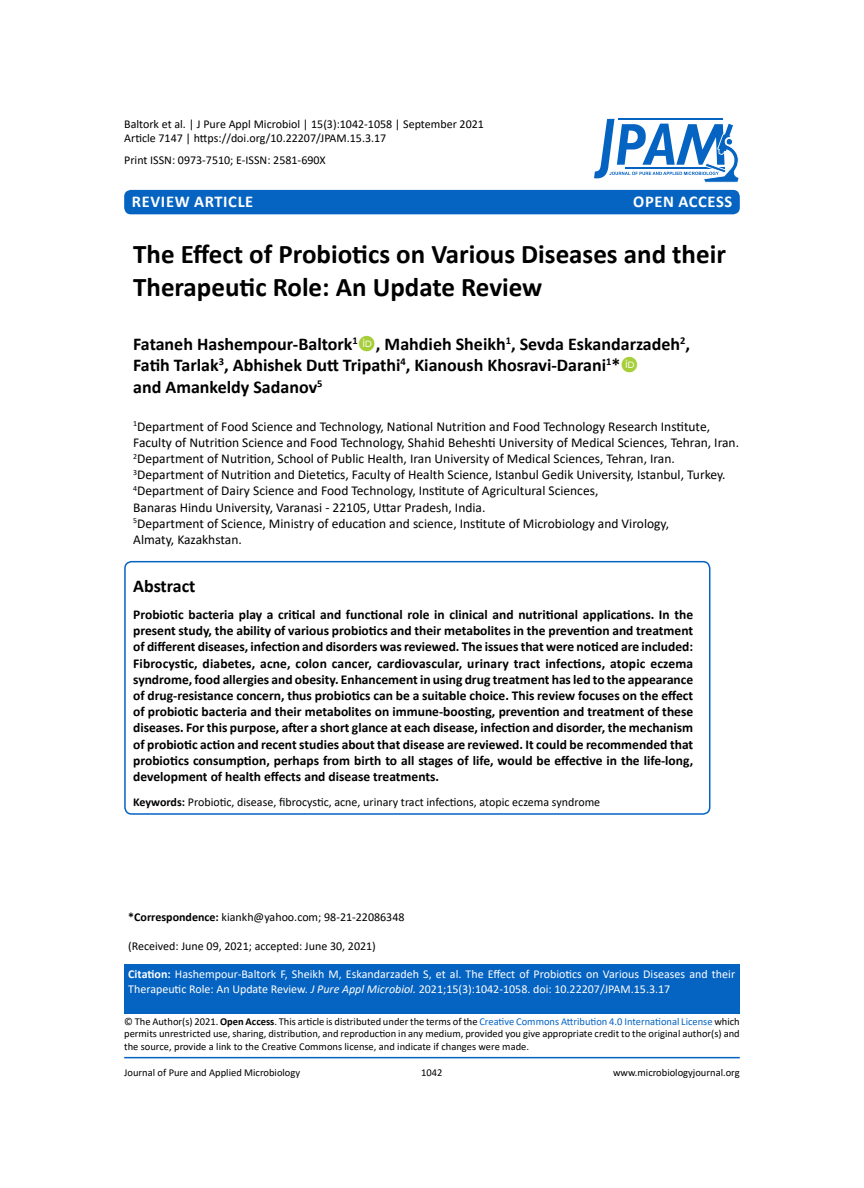
<style>
.page{position:relative;width:864px;height:1188px;background:#fff}
.page>*{position:absolute;margin:0;border:0;box-sizing:border-box;transform-origin:0 0}
.t1{font:700 27px/32.4px "Calibri";color:#000}
.t2{font:700 18px/21.6px "Calibri";color:#000}
.t3{font:700 16.5px "Calibri";letter-spacing:.04em;color:#fff}
.t4{font:700 13.5px/16.2px "Calibri";color:#000;text-align:justify}
.t5{font:13.5px/16.2px "Calibri";color:#000}
.t6{font:12px/14.4px "Calibri";color:#000}
.t7{font:12px/14.4px "Calibri";color:#fff}
.t8{font:10.5px/12.6px "Calibri";color:#000;text-align:justify}
.s1{font-weight:700}
.s2{font-style:italic}
.s3{color:#0563c1}
</style>
<div class="page">
<div style="left:124px;top:964px;width:616px;height:50px;background:#0563c1"></div>
<hr style="left:124px;top:1057px;width:616px;height:1px;background:#0563c1">
<div style="left:124px;top:190px;width:616px;height:24px;background:#0563c1;border-radius:7px"></div>
<svg style="left:594px;top:119px;width:145px;height:64px"></svg>
<div style="left:124px;top:561px;width:586px;height:254px;border:2px solid #0563c1;border-radius:7px"></div>
<p class="t6" style="left:124px;top:116px;width:361px">Baltork et al. | J Pure Appl Microbiol | 15(3):1042-1058 | September 2021<br>Article 7147 | https://doi.org/10.22207/JPAM.15.3.17</p>
<p class="t6" style="left:124px;top:152px;width:203px">Print ISSN: 0973-7510; E-ISSN: 2581-690X</p>
<p class="t3" style="left:132px;top:189px;width:123px">ReVIEW Article</p>
<p class="t3" style="left:633px;top:189px;width:101px">OPEN ACCESS</p>
<h1 class="t1" style="left:133px;top:238px;width:594px">The Effect of Probiotics on Various Diseases and their<br>Therapeutic Role: An Update Review</h1>
<h2 class="t2" style="left:133px;top:333px;width:559px">Fataneh Hashempour-Baltork<sup>1</sup> , Mahdieh Sheikh<sup>1</sup>, Sevda Eskandarzadeh<sup>2</sup>,<br>Fatih Tarlak<sup>3</sup>, Abhishek Dutt Tripathi<sup>4</sup>, Kianoush Khosravi-Darani<sup>1</sup>*<br>and Amankeldy Sadanov<sup>5</sup></h2>
<p class="t5" style="left:133px;top:418px;width:607px"><sup>1</sup>Department of Food Science and Technology, National Nutrition and Food Technology Research Institute, Faculty of Nutrition Science and Food Technology, Shahid Beheshti University of Medical Sciences, Tehran, Iran.<br><sup>2</sup>Department of Nutrition, School of Public Health, Iran University of Medical Sciences, Tehran, Iran.<br><sup>3</sup>Department of Nutrition and Dietetics, Faculty of Health Science, Istanbul Gedik University, Istanbul, Turkey.<br><sup>4</sup>Department of Dairy Science and Food Technology, Institute of Agricultural Sciences,<br>Banaras Hindu University, Varanasi - 22105, Uttar Pradesh, India.<br><sup>5</sup>Department of Science, Ministry of education and science, Institute of Microbiology and Virology,<br>Almaty, Kazakhstan.</p>
<h2 class="t2" style="left:133px;top:575px;width:64px">Abstract</h2>
<p class="t4" style="left:133px;top:606px;width:562px">Probiotic bacteria play a critical and functional role in clinical and nutritional applications. In the present study, the ability of various probiotics and their metabolites in the prevention and treatment of different diseases, infection and disorders was reviewed. The issues that were noticed are included:<br>Fibrocystic, diabetes, acne, colon cancer, cardiovascular, urinary tract infections, atopic eczema syndrome, food allergies and obesity. Enhancement in using drug treatment has led to the appearance of drug-resistance concern, thus probiotics can be a suitable choice. This review focuses on the effect of probiotic bacteria and their metabolites on immune-boosting, prevention and treatment of these diseases. For this purpose, after a short glance at each disease, infection and disorder, the mechanism of probiotic action and recent studies about that disease are reviewed. It could be recommended that probiotics consumption, perhaps from birth to all stages of life, would be effective in the life-long, development of health effects and disease treatments.</p>
<p class="t6" style="left:133px;top:794px;width:469px"><span class="s1">Keywords:</span> Probiotic, disease, fibrocystic, acne, urinary tract infections, atopic eczema syndrome</p>
<p class="t6" style="left:128px;top:909px;width:278px"><span class="s1">*Correspondence:</span> kiankh@yahoo.com; 98-21-22086348</p>
<p class="t6" style="left:128px;top:938px;width:249px">(Received: June 09, 2021; accepted: June 30, 2021)</p>
<p class="t7" style="left:128px;top:967px;width:608px"><span class="s1">Citation:</span> Hashempour-Baltork F, Sheikh M, Eskandarzadeh S, et al. The Effect of Probiotics on Various Diseases and their<br>Therapeutic Role: An Update Review. <span class="s2">J Pure Appl Microbiol.</span> 2021;15(3):1042-1058. doi: 10.22207/JPAM.15.3.17</p>
<p class="t8" style="left:124px;top:1015px;width:617px">© The Author(s) 2021. <span class="s1">Open Access</span>. This article is distributed under the terms of the <span class="s3">Creative Commons Attribution 4.0 International License</span> which permits unrestricted use, sharing, distribution, and reproduction in any medium, provided you give appropriate credit to the original author(s) and the source, provide a link to the Creative Commons license, and indicate if changes were made.</p>
<p class="t8" style="left:124px;top:1066px;width:177px">Journal of Pure and Applied Microbiology</p>
<p class="t8" style="left:421px;top:1066px;width:23px">1042</p>
<p class="t8" style="left:613px;top:1066px;width:128px">www.microbiologyjournal.org</p>
</div>
